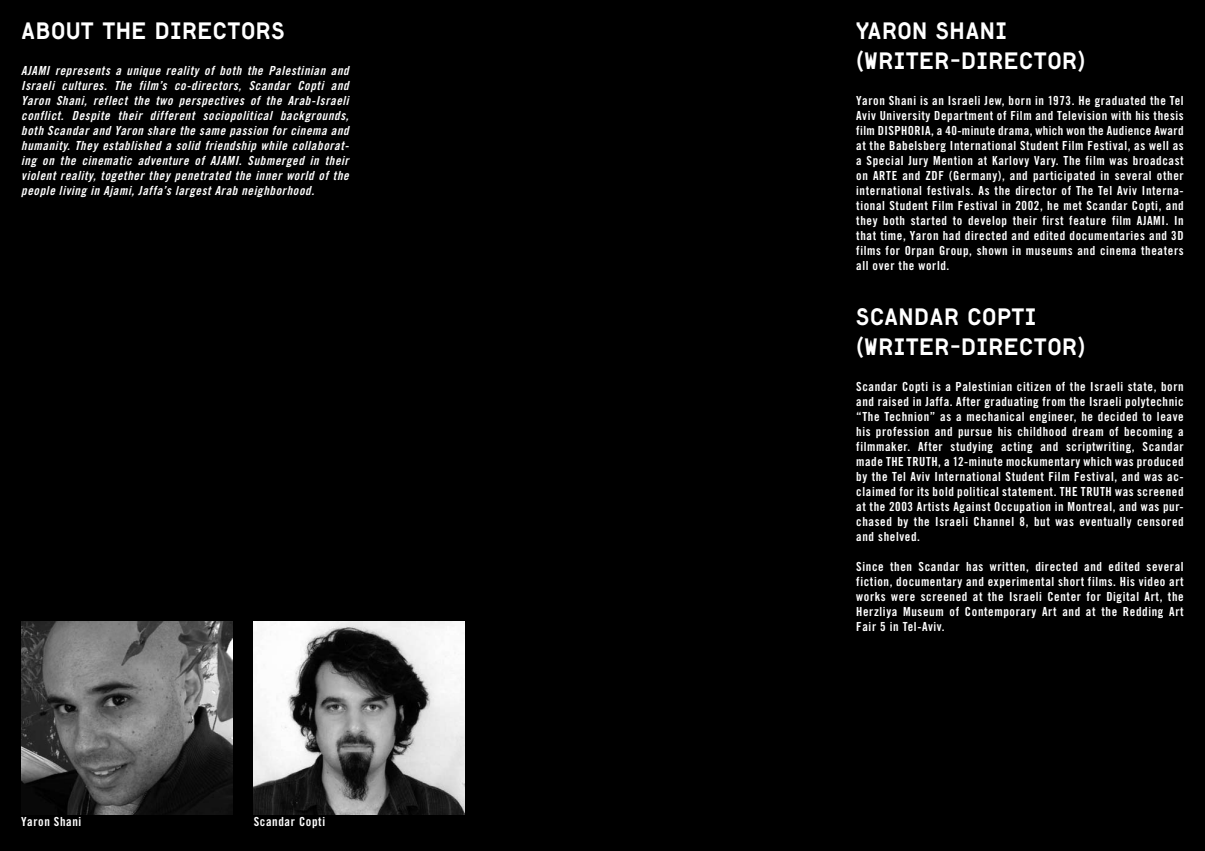
<style>
.page{position:relative;width:1205px;height:851px;background:#fff}
.page>*{position:absolute;margin:0;border:0;box-sizing:border-box;transform-origin:0 0}
.t1{font:22.5px/30px "Lutz Headline";letter-spacing:.02em;color:#fff}
.t2{font:12.5px/15px "Trade Gothic LT Std Bd Cn 20";letter-spacing:.05em;color:#fff;text-align:justify}
.t3{font:12.5px/15px "Trade Gothic LT Std Bd Cn 20 Obl";letter-spacing:.05em;color:#fff;text-align:justify}
</style>
<div class="page">
<div style="left:0;top:0;width:1205px;height:850px;background:#000"></div>
<img style="left:21px;top:621px;width:211px;height:193px">
<img style="left:254px;top:621px;width:211px;height:193px">
<h1 class="t1" style="left:21px;top:16px;width:265px">ABOUT THE DIRECTORS</h1>
<h1 class="t1" style="left:856px;top:16px;width:152px">YARON SHANI (WRITER</h1>
<h1 class="t1" style="left:950px;top:46px;width:42px">-DIRECTOR</h1>
<h1 class="t1" style="left:1077px;top:46px;width:9px">)</h1>
<p class="t3" style="left:21px;top:63px;width:329px">AJAMI represents a unique reality of both the Palestinian and Israeli cultures. The film’s co-directors, Scandar Copti and Yaron Shani, reflect the two perspectives of the Arab-Israeli conflict. Despite their different sociopolitical backgrounds, both Scandar and Yaron share the same passion for cinema and humanity. They established a solid friendship while collaborat&shy;ing on the cinematic adventure of AJAMI. Submerged in their violent reality, together they penetrated the inner world of the people living in Ajami, Jaffa’s largest Arab neighborhood.</p>
<p class="t2" style="left:856px;top:93px;width:329px">Yaron Shani is an Israeli Jew, born in 1973. He graduated the Tel Aviv University Department of Film and Television with his thesis film DISPHORIA, a 40-minute drama, which won the Audience Award at the Babelsberg International Student Film Festival, as well as a Special Jury Mention at Karlovy Vary. The film was broadcast on ARTE and ZDF (Germany), and participated in several other international festivals. As the director of The Tel Aviv Interna&shy;tional Student Film Festival in 2002, he met Scandar Copti, and they both started to develop their first feature film AJAMI. In that time, Yaron had directed and edited documentaries and 3D films for Orpan Group, shown in museums and cinema theaters all over the world.</p>
<h1 class="t1" style="left:856px;top:301px;width:182px">SCANDAR COPTI (WRITER</h1>
<h1 class="t1" style="left:950px;top:331px;width:42px">-DIRECTOR</h1>
<h1 class="t1" style="left:1077px;top:331px;width:9px">)</h1>
<p class="t2" style="left:21px;top:813px;width:62px">Yaron Shani</p>
<p class="t2" style="left:254px;top:813px;width:73px">Scandar Copti</p>
<p class="t2" style="left:856px;top:378px;width:329px">Scandar Copti is a Palestinian citizen of the Israeli state, born and raised in Jaffa. After graduating from the Israeli polytechnic “The Technion” as a mechanical engineer, he decided to leave his profession and pursue his childhood dream of becoming a filmmaker. After studying acting and scriptwriting, Scandar made THE TRUTH, a 12-minute mockumentary which was produced by the Tel Aviv International Student Film Festival, and was ac&shy;claimed for its bold political statement. THE TRUTH was screened at the 2003 Artists Against Occupation in Montreal, and was pur&shy;chased by the Israeli Channel 8, but was eventually censored and shelved.</p>
<p class="t2" style="left:856px;top:558px;width:329px">Since then Scandar has written, directed and edited several fiction, documentary and experimental short films. His video art works were screened at the Israeli Center for Digital Art, the Herzliya Museum of Contemporary Art and at the Redding Art Fair 5 in Tel-Aviv.</p>
</div>
